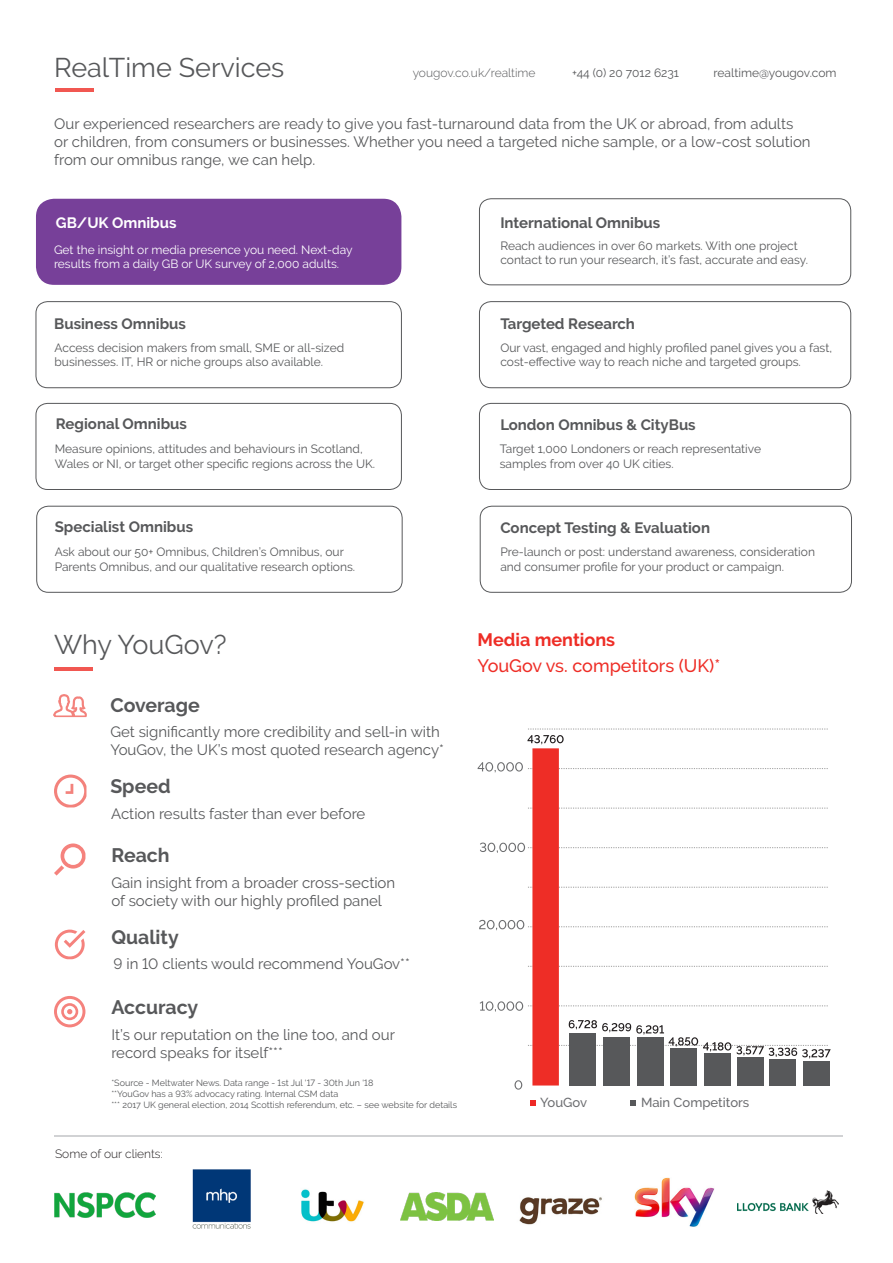
<style>
.page{position:relative;width:893px;height:1263px;background:#fff}
.page>*{position:absolute;margin:0;border:0;box-sizing:border-box;transform-origin:0 0}
.t1{font:27px "Raleway";color:#57585a}
.t2{font:700 19.5px "Raleway";color:#57585a}
.t3{font:500 18px "Raleway";color:#ee2d26}
.t4{font:700 18px "Raleway";color:#ee2d26}
.t5{font:15px/18px "Raleway";color:#57585a}
.t6{font:700 15px "Raleway";color:#57585a}
.t7{font:700 15px "Raleway";color:#fff}
.t8{font:500 13.05px "Raleway";color:#6c6d70}
.t9{font:12px/14.4px "Raleway";color:#57585a}
.t10{font:12px/14.4px "Raleway";color:#fff}
.t11{font:300 12px "Raleway";color:#57585a}
.t12{font:300 12px "Raleway";color:#231f20}
.t13{font:9px "Raleway";color:#57585a}
</style>
<div class="page">
<hr style="left:54px;top:1135px;width:788px;height:1px;background:#d1d2d4">
<div style="left:480px;top:506px;width:372px;height:86px;border:1px solid #57585a;border-radius:12px"></div>
<div style="left:37px;top:506px;width:365px;height:86px;border:1px solid #57585a;border-radius:12px"></div>
<div style="left:479px;top:403px;width:372px;height:87px;border:1px solid #57585a;border-radius:12px"></div>
<div style="left:36px;top:403px;width:366px;height:87px;border:1px solid #57585a;border-radius:12px"></div>
<div style="left:479px;top:301px;width:372px;height:87px;border:1px solid #57585a;border-radius:12px"></div>
<div style="left:36px;top:301px;width:366px;height:87px;border:1px solid #57585a;border-radius:12px"></div>
<div style="left:36px;top:199px;width:365px;height:86px;background:#774099;border-radius:18px"></div>
<div style="left:479px;top:199px;width:372px;height:86px;border:1px solid #57585a;border-radius:12px"></div>
<svg style="left:55px;top:667px;width:38px;height:4px"></svg>
<svg style="left:56px;top:89px;width:38px;height:3px"></svg>
<svg style="left:54px;top:843px;width:31px;height:32px"></svg>
<svg style="left:54px;top:996px;width:31px;height:31px"></svg>
<svg style="left:55px;top:929px;width:30px;height:30px"></svg>
<img style="left:55px;top:1193px;width:100px;height:24px">
<img style="left:192px;top:1169px;width:59px;height:60px">
<img style="left:301px;top:1189px;width:63px;height:33px">
<img style="left:400px;top:1193px;width:94px;height:27px">
<img style="left:519px;top:1197px;width:83px;height:28px">
<img style="left:634px;top:1177px;width:81px;height:50px">
<img style="left:738px;top:1190px;width:101px;height:23px">
<svg style="left:53px;top:694px;width:34px;height:23px"></svg>
<svg style="left:54px;top:774px;width:32px;height:33px"></svg>
<svg style="left:528px;top:966px;width:300px;height:1px"></svg>
<svg style="left:528px;top:887px;width:300px;height:1px"></svg>
<svg style="left:528px;top:808px;width:300px;height:1px"></svg>
<svg style="left:514px;top:1080px;width:8px;height:10px"></svg>
<svg style="left:480px;top:1001px;width:348px;height:11px"></svg>
<svg style="left:479px;top:920px;width:349px;height:10px"></svg>
<svg style="left:480px;top:842px;width:348px;height:11px"></svg>
<svg style="left:478px;top:762px;width:350px;height:10px"></svg>
<svg style="left:530px;top:1100px;width:6px;height:5px"></svg>
<svg style="left:630px;top:1100px;width:6px;height:5px"></svg>
<div style="left:532px;top:748px;width:27px;height:337px;background:#ee2d26"></div>
<svg style="left:527px;top:729px;width:301px;height:15px"></svg>
<div style="left:570px;top:1033px;width:26px;height:52px;background:#57585a"></div>
<div style="left:603px;top:1037px;width:27px;height:48px;background:#57585a"></div>
<div style="left:637px;top:1037px;width:26px;height:48px;background:#57585a"></div>
<div style="left:670px;top:1048px;width:27px;height:37px;background:#57585a"></div>
<div style="left:704px;top:1053px;width:27px;height:32px;background:#57585a"></div>
<div style="left:737px;top:1057px;width:26px;height:28px;background:#57585a"></div>
<div style="left:770px;top:1059px;width:26px;height:26px;background:#57585a"></div>
<div style="left:803px;top:1061px;width:26px;height:24px;background:#57585a"></div>
<svg style="left:528px;top:1020px;width:303px;height:38px"></svg>
<p class="t1" style="left:54px;top:52px;width:232px">RealTime Services</p>
<p class="t9" style="left:572px;top:65px;width:108px">+44 (0) 20 7012 6231</p>
<p class="t11" style="left:413px;top:66px;width:124px">yougov.co.uk/realtime</p>
<p class="t9" style="left:714px;top:66px;width:125px">realtime@yougov.com</p>
<p class="t5" style="left:54px;top:115px;width:741px">Our experienced researchers are ready to give you fast-turnaround data from the UK or abroad, from adults</p>
<p class="t5" style="left:54px;top:133px;width:758px">or children, from consumers or businesses. Whether you need a targeted niche sample, or a low-cost solution from our omnibus range, we can help.</p>
<p class="t7" style="left:56px;top:214px;width:122px">GB/UK Omnibus</p>
<p class="t6" style="left:500px;top:214px;width:161px">International Omnibus</p>
<p class="t10" style="left:54px;top:242px;width:300px">Get the insight or media presence you need. Next-day results from a daily GB or UK survey of 2,000 adults.</p>
<p class="t9" style="left:500px;top:238px;width:309px">Reach audiences in over 60 markets. With one project contact to run your research, it’s fast, accurate and easy.</p>
<p class="t6" style="left:54px;top:315px;width:133px">Business Omnibus</p>
<p class="t6" style="left:500px;top:315px;width:136px">Targeted Research</p>
<p class="t9" style="left:55px;top:340px;width:291px">Access decision makers from small, SME or all-sized businesses. IT, HR or niche groups also available.</p>
<p class="t9" style="left:500px;top:340px;width:333px">Our vast, engaged and highly profiled panel gives you a fast, cost-effective way to reach niche and targeted groups.</p>
<p class="t6" style="left:56px;top:415px;width:133px">Regional Omnibus</p>
<p class="t6" style="left:500px;top:416px;width:197px">London Omnibus &amp; CityBus</p>
<p class="t9" style="left:55px;top:442px;width:322px">Measure opinions, attitudes and behaviours in Scotland,<br>Wales or NI, or target other specific regions across the UK.</p>
<p class="t9" style="left:500px;top:442px;width:263px">Target 1,000 Londoners or reach representative samples from over 40 UK cities.</p>
<p class="t6" style="left:55px;top:518px;width:140px">Specialist Omnibus</p>
<p class="t6" style="left:500px;top:519px;width:211px">Concept Testing &amp; Evaluation</p>
<p class="t9" style="left:55px;top:545px;width:302px">Ask about our 50+ Omnibus, Children’s Omnibus, our<br>Parents Omnibus, and our qualitative research options.</p>
<p class="t9" style="left:500px;top:545px;width:316px">Pre-launch or post: understand awareness, consideration and consumer profile for your product or campaign.</p>
<p class="t1" style="left:54px;top:629px;width:174px">Why YouGov?</p>
<p class="t2" style="left:110px;top:694px;width:91px">Coverage</p>
<p class="t5" style="left:110px;top:722px;width:335px">Get significantly more credibility and sell-in with<br>YouGov, the UK’s most quoted research agency*</p>
<p class="t2" style="left:110px;top:775px;width:62px">Speed</p>
<p class="t5" style="left:111px;top:805px;width:256px">Action results faster than ever before</p>
<p class="t2" style="left:111px;top:843px;width:60px">Reach</p>
<p class="t5" style="left:111px;top:873px;width:285px">Gain insight from a broader cross-section</p>
<p class="t5" style="left:111px;top:891px;width:272px">of society with our highly profiled panel</p>
<p class="t2" style="left:111px;top:926px;width:69px">Quality</p>
<p class="t5" style="left:114px;top:955px;width:298px">9 in 10 clients would recommend YouGov**</p>
<p class="t2" style="left:111px;top:996px;width:88px">Accuracy</p>
<p class="t5" style="left:111px;top:1026px;width:285px">It’s our reputation on the line too, and our</p>
<p class="t5" style="left:111px;top:1044px;width:173px">record speaks for itself***</p>
<p class="t13" style="left:111px;top:1077px;width:263px">*Source - Meltwater News. Data range - 1st Jul ‘17 - 30th Jun ‘18</p>
<p class="t13" style="left:111px;top:1088px;width:228px">**YouGov has a 93% advocacy rating. Internal CSM data</p>
<p class="t13" style="left:111px;top:1099px;width:347px">*** 2017 UK general election, 2014 Scottish referendum, etc. – see website for details</p>
<p class="t12" style="left:55px;top:1146px;width:109px">Some of our clients:</p>
<p class="t4" style="left:478px;top:629px;width:139px">Media mentions</p>
<p class="t3" style="left:478px;top:655px;width:244px">YouGov vs. competitors (UK)*</p>
<p class="t8" style="left:540px;top:1094px;width:49px">YouGov</p>
<p class="t8" style="left:641px;top:1094px;width:110px">Main Competitors</p>
</div>
